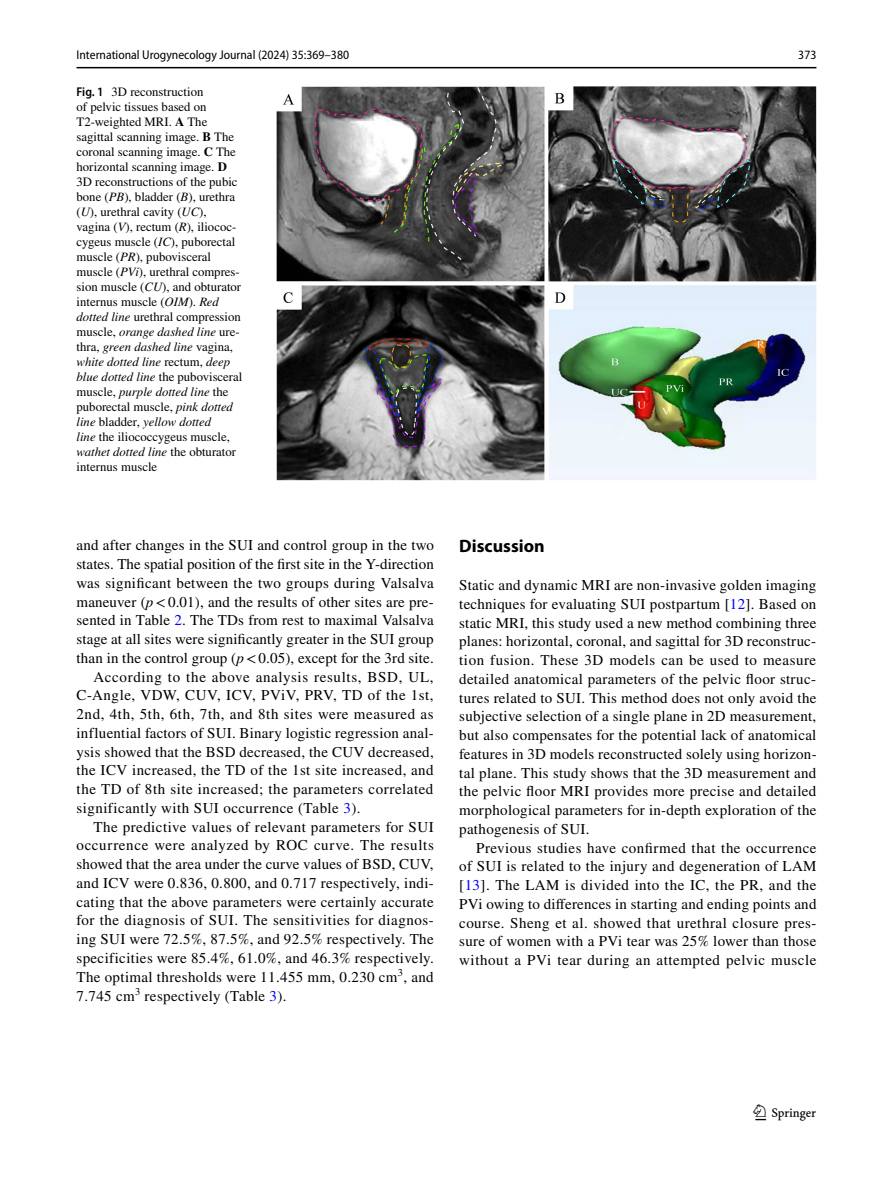
<style>
.page{position:relative;width:893px;height:1187px;background:#fff}
.page>*{position:absolute;margin:0;border:0;box-sizing:border-box;transform-origin:0 0}
.t1{font:22.5px "Springnew Regular 3";color:#000}
.t2{font:700 18px "Myriad Pro";color:#000}
.t3{font:15px/18.8px "STIX";letter-spacing:.025em;color:#000;text-align:justify}
.t4{font:15px "STIX";letter-spacing:.005em;color:#000}
.t5{font:15px "STIX";letter-spacing:.045em;color:#000}
.t6{font:12.75px/15px "STIX";color:#000}
.t7{font:semi-condensed 12.75px "Myriad Pro";color:#000}
.s1{font-family:"Myriad Pro";font-weight:600;font-stretch:semi-condensed}
.s2{font-weight:700}
.s3{font-style:italic}
.s4{color:#00f}
</style>
<div class="page">
<hr style="left:77px;top:67px;width:739px;height:1px;background:#000">
<img style="left:276px;top:87px;width:540px;height:393px">
<p class="t7" style="left:77px;top:48px;width:274px">International Urogynecology Journal (2024) 35:369–380</p>
<p class="t7" style="left:798px;top:48px;width:20px">373</p>
<p class="t6" style="left:77px;top:85px;width:167px"><span class="s1">Fig. 1</span> 3D reconstruction<br>of pelvic tissues based on<br>T2-weighted MRI. <span class="s2">A</span> The sagittal scanning image. <span class="s2">B</span> The coronal scanning image. <span class="s2">C</span> The horizontal scanning image. <span class="s2">D<br></span>3D reconstructions of the pubic bone (<span class="s3">PB</span>), bladder (<span class="s3">B</span>), urethra (<span class="s3">U</span>), urethral cavity (<span class="s3">UC</span>), vagina (<span class="s3">V</span>), rectum (<span class="s3">R</span>), iliococ&shy;cygeus muscle (<span class="s3">IC</span>), puborectal muscle (<span class="s3">PR</span>), pubovisceral muscle (<span class="s3">PVi</span>), urethral compres&shy;sion muscle (<span class="s3">CU</span>), and obturator internus muscle (<span class="s3">OIM</span>). <span class="s3">Red dotted line</span> urethral compression muscle, <span class="s3">orange dashed line</span> ure&shy;thra, <span class="s3">green dashed line</span> vagina, <span class="s3">white dotted line</span> rectum, <span class="s3">deep blue dotted line</span> the pubovisceral muscle, <span class="s3">purple dotted line</span> the puborectal muscle, <span class="s3">pink dotted line</span> bladder, <span class="s3">yellow dotted<br>line</span> the iliococcygeus muscle, <span class="s3">wathet dotted line</span> the obturator internus muscle</p>
<p class="t3" style="left:77px;top:537px;width:359px">and after changes in the SUI and control group in the two</p>
<p class="t4" style="left:77px;top:553px;width:359px">states. The spatial position of the first site in the Y-direction</p>
<p class="t3" style="left:77px;top:574px;width:359px">was significant between the two groups during Valsalva</p>
<p class="t3" style="left:77px;top:593px;width:359px">maneuver (<span class="s3">p</span>&lt;0.01), and the results of other sites are pre-</p>
<p class="t3" style="left:77px;top:612px;width:359px">sented in Table <span class="s4">2</span>. The TDs from rest to maximal Valsalva</p>
<p class="t4" style="left:77px;top:628px;width:359px">stage at all sites were significantly greater in the SUI group</p>
<p class="t3" style="left:77px;top:649px;width:359px">than in the control group (<span class="s3">p</span>&lt;0.05), except for the 3rd site.</p>
<p class="t5" style="left:94px;top:666px;width:342px">According to the above analysis results, BSD, UL,</p>
<p class="t3" style="left:77px;top:687px;width:359px">C-Angle, VDW, CUV, ICV, PViV, PRV, TD of the 1st,</p>
<p class="t3" style="left:77px;top:705px;width:359px">2nd, 4th, 5th, 6th, 7th, and 8th sites were measured as</p>
<p class="t3" style="left:77px;top:724px;width:359px">influential factors of SUI. Binary logistic regression anal-</p>
<p class="t3" style="left:77px;top:743px;width:359px">ysis showed that the BSD decreased, the CUV decreased,</p>
<p class="t3" style="left:77px;top:762px;width:359px">the ICV increased, the TD of the 1st site increased, and</p>
<p class="t3" style="left:77px;top:780px;width:358px">the TD of 8th site increased; the parameters correlated</p>
<p class="t3" style="left:77px;top:799px;width:285px">significantly with SUI occurrence (Table <span class="s4">3</span>).</p>
<p class="t3" style="left:94px;top:818px;width:342px">The predictive values of relevant parameters for SUI</p>
<p class="t3" style="left:77px;top:837px;width:359px">occurrence were analyzed by ROC curve. The results</p>
<p class="t3" style="left:77px;top:855px;width:359px">showed that the area under the curve values of BSD, CUV,</p>
<p class="t3" style="left:77px;top:874px;width:359px">and ICV were 0.836, 0.800, and 0.717 respectively, indi-</p>
<p class="t3" style="left:77px;top:893px;width:359px">cating that the above parameters were certainly accurate</p>
<p class="t3" style="left:77px;top:912px;width:359px">for the diagnosis of SUI. The sensitivities for diagnos-</p>
<p class="t3" style="left:77px;top:930px;width:359px">ing SUI were 72.5%, 87.5%, and 92.5% respectively. The</p>
<p class="t3" style="left:77px;top:949px;width:359px">specificities were 85.4%, 61.0%, and 46.3% respectively.</p>
<p class="t3" style="left:77px;top:968px;width:359px">The optimal thresholds were 11.455 mm, 0.230 cm<sup>3</sup>, and</p>
<p class="t3" style="left:77px;top:987px;width:212px">7.745 cm<sup>3</sup> respectively (Table <span class="s4">3</span>).</p>
<p class="t2" style="left:459px;top:534px;width:87px">Discussion</p>
<p class="t3" style="left:459px;top:576px;width:359px">Static and dynamic MRI are non-invasive golden imaging techniques for evaluating SUI postpartum [<span class="s4">12</span>]. Based on static MRI, this study used a new method combining three planes: horizontal, coronal, and sagittal for 3D reconstruc&shy;tion fusion. These 3D models can be used to measure detailed anatomical parameters of the pelvic floor struc&shy;tures related to SUI. This method does not only avoid the subjective selection of a single plane in 2D measurement, but also compensates for the potential lack of anatomical features in 3D models reconstructed solely using horizon&shy;tal plane. This study shows that the 3D measurement and the pelvic floor MRI provides more precise and detailed morphological parameters for in-depth exploration of the pathogenesis of SUI.</p>
<p class="t3" style="left:459px;top:839px;width:359px;text-indent:17px">Previous studies have confirmed that the occurrence of SUI is related to the injury and degeneration of LAM [<span class="s4">13</span>]. The LAM is divided into the IC, the PR, and the PVi owing to differences in starting and ending points and course. Sheng et al. showed that urethral closure pres&shy;sure of women with a PVi tear was 25% lower than those without a PVi tear during an attempted pelvic muscle</p>
<h1 class="t1" style="left:755px;top:1104px;width:62px">1 3</h1>
</div>
